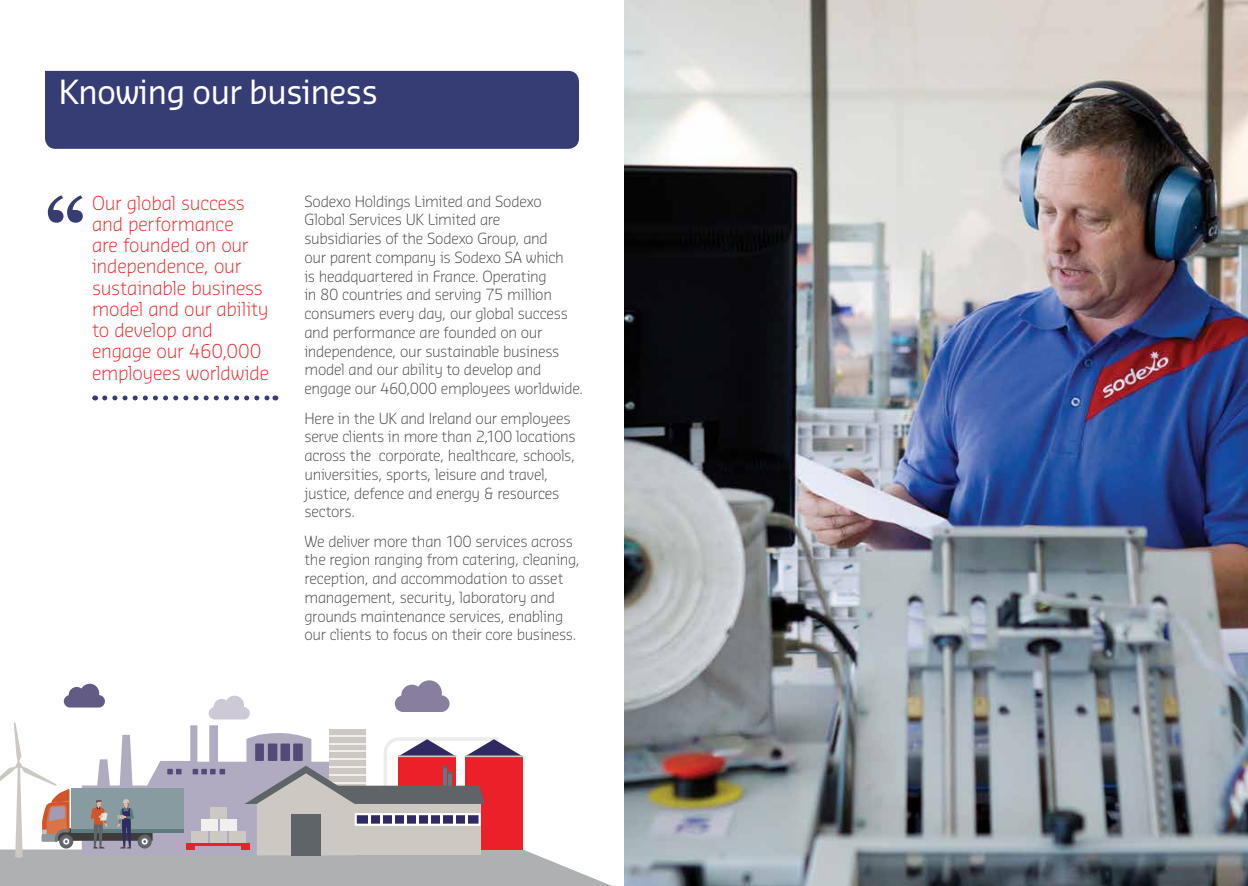
<style>
.page{position:relative;width:1248px;height:886px;background:#fff}
.page>*{position:absolute;margin:0;border:0;box-sizing:border-box;transform-origin:0 0}
.t1{font:700 80px "Georgia";color:#363c74}
.t2{font:32.5px "Sansa Pro";letter-spacing:-.03em;color:#fff}
.t3{font:300 18.75px/21.2px "Sansa Pro";letter-spacing:-.01em;color:#ed1d24}
.t4{font:300 15px/18.8px "Sansa Pro";letter-spacing:-.02em;color:#414042}
</style>
<div class="page">
<div style="left:45px;top:71px;width:534px;height:78px;background:#363c74"></div>
<svg style="left:105px;top:395px;width:171px;height:5px"></svg>
<img style="left:624px;top:0;width:623px;height:886px">
<svg style="left:0;top:680px;width:612px;height:206px"></svg>
<h2 class="t2" style="left:58px;top:70px;width:321px">Knowing our business</h2>
<h1 class="t1" style="left:45px;top:167px;width:43px">“</h1>
<p class="t3" style="left:92px;top:191px;width:178px">Our global success and performance<br>are founded on our independence, our sustainable business model and our ability to develop and engage our 460,000 employees worldwide</p>
<p class="t4" style="left:304px;top:191px;width:280px">Sodexo Holdings Limited and Sodexo Global Services UK Limited are<br>subsidiaries of the Sodexo Group, and<br>our parent company is Sodexo SA which<br>is headquartered in France. Operating<br>in 80 countries and serving 75 million consumers every day, our global success and performance are founded on our independence, our sustainable business model and our ability to develop and engage our 460,000 employees worldwide.</p>
<p class="t4" style="left:304px;top:408px;width:272px">Here in the UK and Ireland our employees serve clients in more than 2,100 locations across the corporate, healthcare, schools, universities, sports, leisure and travel, justice, defence and energy &amp; resources sectors.</p>
<p class="t4" style="left:304px;top:531px;width:277px">We deliver more than 100 services across the region ranging from catering, cleaning, reception, and accommodation to asset management, security, laboratory and grounds maintenance services, enabling our clients to focus on their core business.</p>
</div>
